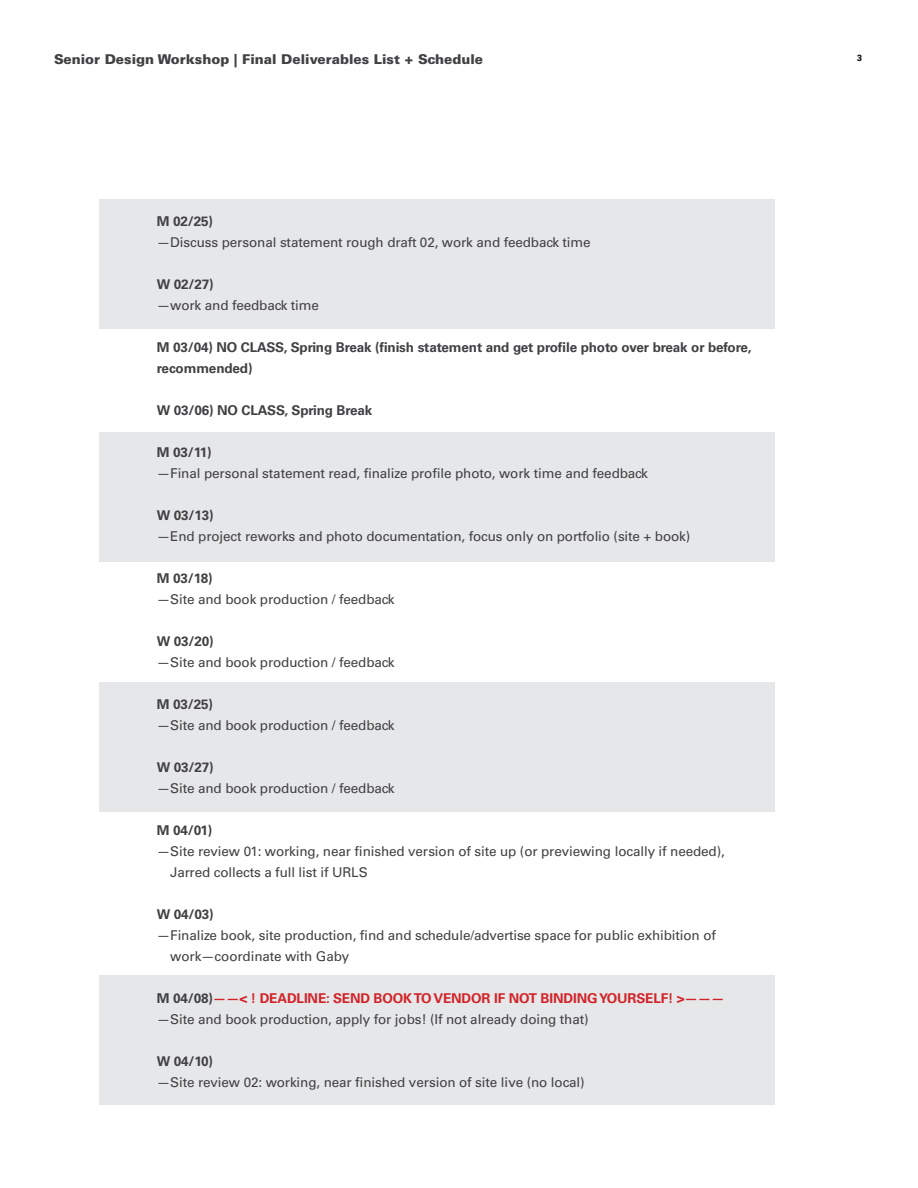
<style>
.page{position:relative;width:918px;height:1188px;background:#fff}
.page>*{position:absolute;margin:0;border:0;box-sizing:border-box;transform-origin:0 0}
.t1{font:13.5px/21px "Univers LT Std";letter-spacing:-.01em;color:#414042}
.t2{font:700 13.5px/21px "Univers LT Std";letter-spacing:-.01em;color:#414042}
.t3{font:900 13.5px "Univers LT Std";color:#414042}
.t4{font:700 9px "Univers LT Std";color:#000}
.s1{font-weight:700}
.s2{font-weight:700;color:#d2232a}
</style>
<div class="page">
<div style="left:99px;top:199px;width:676px;height:129px;background:#e6e7e8"></div>
<div style="left:99px;top:432px;width:676px;height:130px;background:#e6e7e8"></div>
<div style="left:99px;top:683px;width:676px;height:129px;background:#e6e7e8"></div>
<div style="left:99px;top:975px;width:676px;height:130px;background:#e6e7e8"></div>
<p class="t3" style="left:54px;top:50px;width:431px">Senior Design Workshop | Final Deliverables List + Schedule</p>
<p class="t4" style="left:857px;top:52px;width:7px">3</p>
<p class="t2" style="left:157px;top:211px;width:58px">M 02/25)</p>
<p class="t1" style="left:157px;top:232px;width:435px">—Discuss personal statement rough draft 02, work and feedback time</p>
<p class="t2" style="left:157px;top:274px;width:58px">W 02/27)</p>
<p class="t1" style="left:157px;top:295px;width:164px">—work and feedback time</p>
<p class="t2" style="left:157px;top:337px;width:596px">M 03/04) NO CLASS, Spring Break (finish statement and get profile photo over break or before, recommended)</p>
<p class="t2" style="left:157px;top:400px;width:217px">W 03/06) NO CLASS, Spring Break</p>
<p class="t2" style="left:157px;top:442px;width:56px">M 03/11)</p>
<p class="t1" style="left:157px;top:463px;width:493px">—Final personal statement read, finalize profile photo, work time and feedback</p>
<p class="t2" style="left:157px;top:505px;width:58px">W 03/13)</p>
<p class="t1" style="left:157px;top:526px;width:535px">—End project reworks and photo documentation, focus only on portfolio (site + book)</p>
<p class="t2" style="left:157px;top:568px;width:57px">M 03/18)</p>
<p class="t1" style="left:157px;top:589px;width:239px">—Site and book production / feedback</p>
<p class="t2" style="left:157px;top:631px;width:58px">W 03/20)</p>
<p class="t1" style="left:157px;top:652px;width:239px">—Site and book production / feedback</p>
<p class="t2" style="left:157px;top:694px;width:58px">M 03/25)</p>
<p class="t1" style="left:157px;top:715px;width:239px">—Site and book production / feedback</p>
<p class="t2" style="left:157px;top:757px;width:58px">W 03/27)</p>
<p class="t1" style="left:157px;top:778px;width:239px">—Site and book production / feedback</p>
<p class="t2" style="left:157px;top:820px;width:57px">M 04/01)</p>
<p class="t1" style="left:170px;top:841px;width:556px;text-indent:-13px">—Site review 01: working, near finished version of site up (or previewing locally if needed),<br>Jarred collects a full list if URLS</p>
<p class="t2" style="left:157px;top:904px;width:58px">W 04/03)</p>
<p class="t1" style="left:170px;top:925px;width:547px;text-indent:-13px">—Finalize book, site production, find and schedule/advertise space for public exhibition of work—coordinate with Gaby</p>
<p class="t1" style="left:157px;top:988px;width:569px"><span class="s1">M 04/08)</span><span class="s2">——&lt; ! DEADLINE: SEND BOOK TO VENDOR IF NOT BINDING YOURSELF! &gt;——— </span>—Site and book production, apply for jobs! (If not already doing that)</p>
<p class="t2" style="left:157px;top:1051px;width:58px">W 04/10)</p>
<p class="t1" style="left:157px;top:1072px;width:429px">—Site review 02: working, near finished version of site live (no local)</p>
</div>
